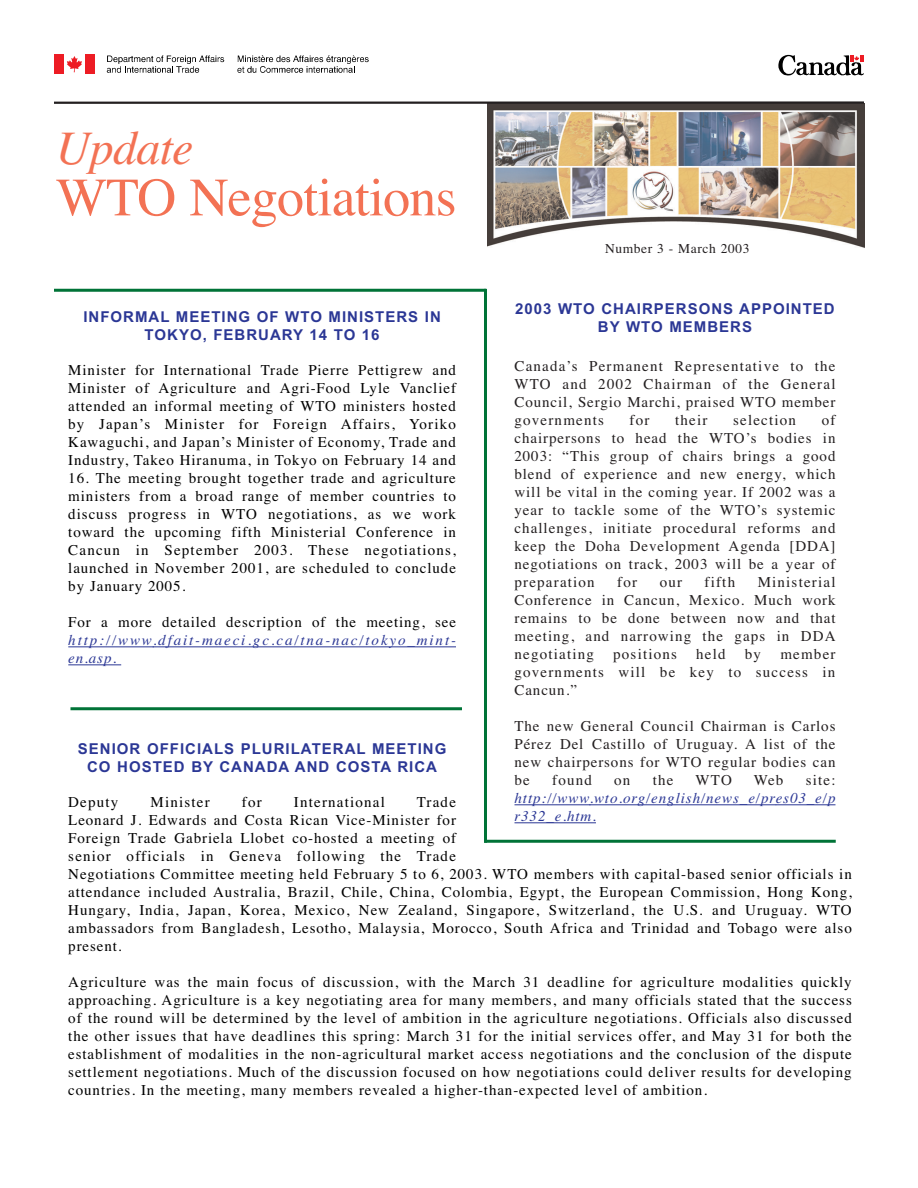
<style>
.page{position:relative;width:918px;height:1188px;background:#fff}
.page>*{position:absolute;margin:0;border:0;box-sizing:border-box;transform-origin:0 0}
.t1{font:54px "Times";letter-spacing:-.015em;color:#f37254}
.t2{font:italic 48px "Times";letter-spacing:-.015em;color:#f37254}
.t3{font:15px/18px "Times";letter-spacing:.06em;color:#000;text-align:justify}
.t4{font:15px/18px "Times";letter-spacing:.075em;color:#231f20;text-align:justify}
.t5{font:700 15px/18px "Arial";letter-spacing:.065em;color:#2b3795;text-align:center}
.t6{font:italic 15px/18px "Times";letter-spacing:.125em;color:#2b3795}
.t7{font:italic 15px/18px "Times";letter-spacing:.06em;color:#2b3795}
.t8{font:15px "Times";letter-spacing:.08em;color:#000}
.t9{font:13.5px "Times";letter-spacing:.045em;color:#231f20}
</style>
<div class="page">
<svg style="left:107px;top:55px;width:117px;height:18px"></svg>
<svg style="left:237px;top:55px;width:132px;height:18px"></svg>
<div style="left:55px;top:54px;width:9px;height:20px;background:#ed1c24"></div>
<svg style="left:67px;top:56px;width:15px;height:16px"></svg>
<div style="left:85px;top:54px;width:9px;height:20px;background:#ed1c24"></div>
<svg style="left:778px;top:54px;width:86px;height:22px"></svg>
<img style="left:488px;top:104px;width:376px;height:144px">
<hr style="left:54px;top:101px;width:810px;height:3px;background:#231f20">
<hr style="left:68px;top:646px;width:86px;height:1px;background:#2b3795">
<hr style="left:153px;top:646px;width:303px;height:1px;background:#2b3795">
<hr style="left:68px;top:664px;width:53px;height:1px;background:#2b3795">
<hr style="left:514px;top:804px;width:76px;height:1px;background:#2b3795">
<hr style="left:589px;top:804px;width:49px;height:1px;background:#2b3795">
<hr style="left:638px;top:804px;width:138px;height:1px;background:#2b3795">
<hr style="left:776px;top:804px;width:59px;height:1px;background:#2b3795">
<hr style="left:514px;top:822px;width:82px;height:1px;background:#2b3795">
<hr style="left:484px;top:289px;width:3px;height:554px;background:#007337">
<hr style="left:484px;top:840px;width:352px;height:3px;background:#007337">
<hr style="left:54px;top:289px;width:432px;height:3px;background:#007337">
<hr style="left:70px;top:707px;width:392px;height:3px;background:#007337">
<h2 class="t2" style="left:56px;top:131px;width:139px">Update</h2>
<h1 class="t1" style="left:56px;top:178px;width:402px">WTO Negotiations</h1>
<p class="t9" style="left:605px;top:244px;width:146px">Number 3 - March 2003</p>
<p class="t5" style="left:515px;top:302px;width:321px">2003 WTO CHAIRPERSONS APPOINTED<br>BY WTO MEMBERS</p>
<p class="t4" style="left:514px;top:359px;width:323px">Canada’s Permanent Representative to the WTO and 2002 Chairman of the General Council, Sergio Marchi, praised WTO member governments</p>
<p class="t5" style="left:83px;top:309px;width:359px">INFORMAL MEETING OF WTO MINISTERS IN<br>TOKYO, FEBRUARY 14 TO 16</p>
<p class="t3" style="left:68px;top:363px;width:389px">Minister for International Trade Pierre Pettigrew and Minister of Agriculture and Agri-Food Lyle Vanclief attended an informal meeting of WTO ministers hosted by Japan’s Minister for Foreign Affairs, Yoriko Kawaguchi, and Japan’s Minister of Economy, Trade and Industry, Takeo Hiranuma, in Tokyo on February 14 and</p>
<p class="t3" style="left:68px;top:471px;width:389px">16. The meeting brought together trade and agriculture ministers from a broad range of member countries to discuss progress in WTO negotiations, as we work toward the upcoming fifth Ministerial Conference in Cancun in September 2003. These negotiations, launched in November 2001, are scheduled to conclude by January 2005.</p>
<p class="t3" style="left:68px;top:615px;width:389px">For a more detailed description of the meeting, see</p>
<p class="t6" style="left:68px;top:633px;width:389px">http://www.dfait-maeci.gc.ca/tna-nac/tokyo_mint&shy;en.asp.</p>
<p class="t4" style="left:630px;top:413px;width:21px">for</p>
<p class="t4" style="left:675px;top:413px;width:34px">their</p>
<p class="t4" style="left:733px;top:413px;width:64px">selection</p>
<p class="t4" style="left:514px;top:413px;width:323px;text-indent:307px">of chairpersons to head the WTO’s bodies in 2003: “This group of chairs brings a good blend of experience and new energy, which will be vital in the coming year. If 2002 was a year to tackle some of the WTO’s systemic challenges, initiate procedural reforms and keep the Doha Development Agenda [DDA] negotiations on track, 2003 will be a year of preparation</p>
<p class="t4" style="left:514px;top:575px;width:323px;text-indent:243px">Ministerial Conference in Cancun, Mexico. Much work remains to be done between now and that meeting, and narrowing the gaps in DDA negotiating</p>
<p class="t4" style="left:617px;top:575px;width:21px">for</p>
<p class="t4" style="left:660px;top:575px;width:24px">our</p>
<p class="t4" style="left:705px;top:575px;width:32px">fifth</p>
<p class="t4" style="left:613px;top:647px;width:65px">positions</p>
<p class="t4" style="left:696px;top:647px;width:31px">held</p>
<p class="t4" style="left:745px;top:647px;width:18px">by</p>
<p class="t4" style="left:514px;top:647px;width:323px;text-indent:266px">member governments will be key to success in Cancun.”</p>
<p class="t4" style="left:514px;top:719px;width:323px">The new General Council Chairman is Carlos Pérez Del Castillo of Uruguay. A list of the new chairpersons for WTO regular bodies can be</p>
<p class="t5" style="left:78px;top:741px;width:370px">SENIOR OFFICIALS PLURILATERAL MEETING<br>CO HOSTED BY CANADA AND COSTA RICA</p>
<p class="t3" style="left:68px;top:795px;width:52px">Deputy</p>
<p class="t8" style="left:151px;top:797px;width:61px">Minister</p>
<p class="t3" style="left:242px;top:795px;width:21px">for</p>
<p class="t8" style="left:294px;top:797px;width:93px">International</p>
<p class="t4" style="left:552px;top:773px;width:41px">found</p>
<p class="t4" style="left:614px;top:773px;width:18px">on</p>
<p class="t4" style="left:653px;top:773px;width:22px">the</p>
<p class="t4" style="left:696px;top:773px;width:38px">WTO</p>
<p class="t4" style="left:754px;top:773px;width:31px">Web</p>
<p class="t4" style="left:806px;top:773px;width:31px">site:</p>
<p class="t7" style="left:514px;top:791px;width:323px">http://www.wto.org/english/news_e/pres03_e/p r332_e.htm.</p>
<p class="t3" style="left:68px;top:795px;width:785px;text-align:left;text-indent:348px">Trade<br>Leonard J. Edwards and Costa Rican Vice-Minister for<br>Foreign Trade Gabriela Llobet co-hosted a meeting of<br>senior officials in Geneva following the Trade<br>Negotiations Committee meeting held February 5 to 6, 2003. WTO members with capital-based senior officials in attendance included Australia, Brazil, Chile, China, Colombia, Egypt, the European Commission, Hong Kong, Hungary, India, Japan, Korea, Mexico, New Zealand, Singapore, Switzerland, the U.S. and Uruguay. WTO ambassadors from Bangladesh, Lesotho, Malaysia, Morocco, South Africa and Trinidad and Tobago were also present.</p>
<p class="t3" style="left:68px;top:975px;width:785px">Agriculture was the main focus of discussion, with the March 31 deadline for agriculture modalities quickly approaching. Agriculture is a key negotiating area for many members, and many officials stated that the success of the round will be determined by the level of ambition in the agriculture negotiations. Officials also discussed the other issues that have deadlines this spring: March 31 for the initial services offer, and May 31 for both the establishment of modalities in the non-agricultural market access negotiations and the conclusion of the dispute settlement negotiations. Much of the discussion focused on how negotiations could deliver results for developing countries. In the meeting, many members revealed a higher-than-expected level of ambition.</p>
</div>
